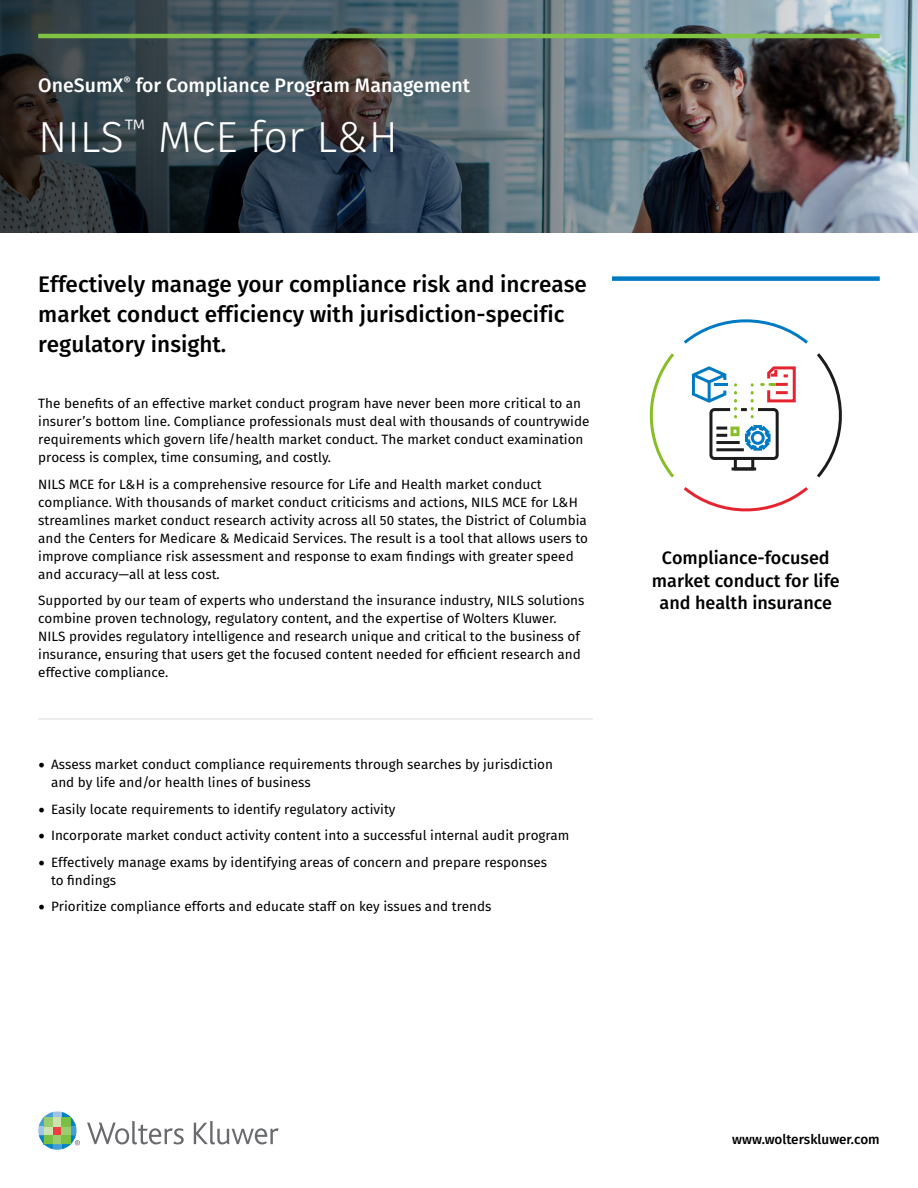
<style>
.page{position:relative;width:918px;height:1188px;background:#fff}
.page>*{position:absolute;margin:0;border:0;box-sizing:border-box;transform-origin:0 0}
.t1{font:300 43.5px "Fira Sans";color:#fff}
.t2{font:500 22.5px/30px "Fira Sans";color:#000}
.t3{font:500 19.5px "Fira Sans";color:#fff}
.t4{font:500 18px/22.5px "Fira Sans";color:#000;text-align:center}
.t5{font:13.5px/18px "Fira Sans";color:#000}
.t6{font:500 13.5px "Fira Sans";color:#000}
.s1{font-family:"Minion Pro";font-size:18px}
</style>
<div class="page">
<svg style="left:87px;top:1121px;width:97px;height:23px"></svg>
<svg style="left:194px;top:1121px;width:85px;height:23px"></svg>
<svg style="left:38px;top:1111px;width:42px;height:39px"></svg>
<img style="left:0;top:0;width:918px;height:233px">
<hr style="left:38px;top:34px;width:842px;height:4px;background:#80c342">
<div style="left:612px;top:276px;width:268px;height:5px;background:#007ac3"></div>
<svg style="left:649px;top:319px;width:193px;height:193px"></svg>
<hr style="left:716px;top:441px;width:24px;height:3px;background:#1c1c1c">
<hr style="left:716px;top:448px;width:28px;height:3px;background:#1c1c1c">
<div style="left:731px;top:427px;width:9px;height:9px;border:3px solid #87bd26"></div>
<hr style="left:38px;top:719px;width:555px;height:1px;background:#dadada">
<div style="left:0;top:0;width:20px;height:20px;background:linear-gradient(to right,#1a2c36,#1d2f37)"></div>
<h3 class="t3" style="left:38px;top:69px;width:433px">OneSumX<sup>®</sup> for Compliance Program Management</h3>
<h1 class="t1" style="left:38px;top:106px;width:361px">NILS<sup>™</sup> MCE for L&amp;H</h1>
<h2 class="t2" style="left:38px;top:268px;width:550px">Effectively manage your compliance risk and increase market conduct efficiency with jurisdiction-specific regulatory insight.</h2>
<p class="t5" style="left:38px;top:394px;width:553px">The benefits of an effective market conduct program have never been more critical to an insurer’s bottom line. Compliance professionals must deal with thousands of countrywide requirements which govern life/health market conduct. The market conduct examination process is complex, time consuming, and costly.</p>
<p class="t5" style="left:38px;top:475px;width:551px">NILS MCE for L&amp;H is a comprehensive resource for Life and Health market conduct compliance. With thousands of market conduct criticisms and actions, NILS MCE for L&amp;H streamlines market conduct research activity across all 50 states, the District of Columbia and the Centers for Medicare &amp; Medicaid Services. The result is a tool that allows users to improve compliance risk assessment and response to exam findings with greater speed and accuracy—all at less cost.</p>
<p class="t5" style="left:38px;top:591px;width:548px">Supported by our team of experts who understand the insurance industry, NILS solutions combine proven technology, regulatory content, and the expertise of Wolters Kluwer.<br>NILS provides regulatory intelligence and research unique and critical to the business of insurance, ensuring that users get the focused content needed for efficient research and effective compliance.</p>
<p class="t5" style="left:51px;top:755px;width:503px;text-indent:-13px"><span class="s1">•</span> Assess market conduct compliance requirements through searches by jurisdiction and by life and/or health lines of business</p>
<p class="t5" style="left:38px;top:800px;width:359px"><span class="s1">•</span> Easily locate requirements to identify regulatory activity</p>
<p class="t5" style="left:38px;top:826px;width:533px"><span class="s1">•</span> Incorporate market conduct activity content into a successful internal audit program</p>
<p class="t5" style="left:51px;top:853px;width:498px;text-indent:-13px"><span class="s1">•</span> Effectively manage exams by identifying areas of concern and prepare responses to findings</p>
<p class="t5" style="left:38px;top:897px;width:455px"><span class="s1">•</span> Prioritize compliance efforts and educate staff on key issues and trends</p>
<h3 class="t4" style="left:652px;top:546px;width:189px">Compliance-focused market conduct for life and health insurance</h3>
<p class="t6" style="left:732px;top:1129px;width:149px">www.wolterskluwer.com</p>
</div>
